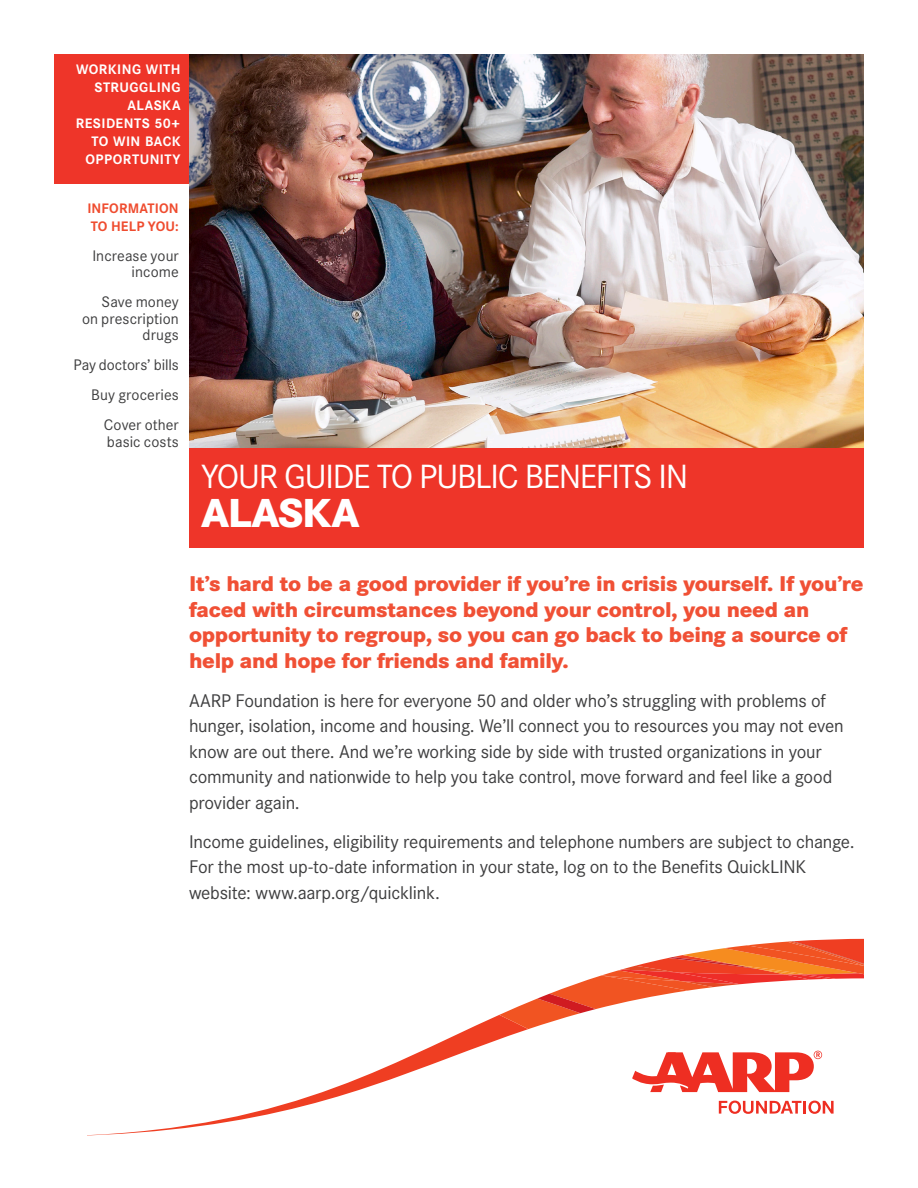
<style>
.page{position:relative;width:918px;height:1188px;background:#fff}
.page>*{position:absolute;margin:0;border:0;box-sizing:border-box;transform-origin:0 0}
.t1{font:800 39.75px "Corporate S";letter-spacing:-.03em;color:#fff}
.t2{font:33px "Corporate S";letter-spacing:-.04em;color:#fff}
.intro_copy_red_bold{font:800 21px/25.5px "Corporate S";letter-spacing:-.01em;color:#f05035}
.body_p1{font:18px/25.5px "Corporate S";letter-spacing:-.015em;color:#3e3e3f}
.t3{font:15px/16.5px "Corporate S";letter-spacing:.005em;color:#3e3e3f;text-align:right}
.t4{font:700 13.5px/18px "Corporate S";letter-spacing:.035em;color:#fff;text-align:right}
.t5{font:700 13.5px/18px "Corporate S";letter-spacing:.015em;color:#ef4c2f}
</style>
<div class="page">
<img style="left:189px;top:55px;width:675px;height:393px">
<div style="left:189px;top:448px;width:675px;height:100px;background:#ee3529"></div>
<div style="left:54px;top:54px;width:135px;height:129px;background:#ee3529"></div>
<svg style="left:87px;top:1015px;width:441px;height:121px"></svg>
<svg style="left:499px;top:939px;width:365px;height:90px"></svg>
<svg style="left:719px;top:1101px;width:115px;height:13px"></svg>
<svg style="left:632px;top:1051px;width:190px;height:41px"></svg>
<p class="t4" style="left:76px;top:61px;width:106px">WORKING WITH<br>STRUGGLING<br>ALASKA<br>RESIDENTS 50+<br>TO WIN BACK<br>OPPORTUNITY</p>
<p class="t5" style="left:87px;top:199px;width:93px">INFORMATION<br>TO HELP YOU:</p>
<p class="t3" style="left:92px;top:247px;width:88px">Increase your income</p>
<p class="t3" style="left:82px;top:294px;width:98px">Save money on prescription drugs</p>
<p class="t3" style="left:73px;top:357px;width:107px">Pay doctors’ bills</p>
<p class="t3" style="left:91px;top:387px;width:89px">Buy groceries</p>
<p class="t3" style="left:104px;top:417px;width:76px;text-align:left">Cover other basic costs</p>
<p class="t2" style="left:201px;top:457px;width:489px">YOUR GUIDE TO PUBLIC BENEFITS IN</p>
<p class="t1" style="left:201px;top:488px;width:160px">ALASKA</p>
<p class="intro_copy_red_bold" style="left:189px;top:572px;width:676px">It’s hard to be a good provider if you’re in crisis yourself. If you’re faced with circumstances beyond your control, you need an opportunity to regroup, so you can go back to being a source of help and hope for friends and family.</p>
<p class="body_p1" style="left:189px;top:688px;width:656px">AARP Foundation is here for everyone 50 and older who’s struggling with problems of hunger, isolation, income and housing. We’ll connect you to resources you may not even know are out there. And we’re working side by side with trusted organizations in your community and nationwide to help you take control, move forward and feel like a good provider again.</p>
<p class="body_p1" style="left:189px;top:829px;width:667px">Income guidelines, eligibility requirements and telephone numbers are subject to change.<br>For the most up-to-date information in your state, log on to the Benefits QuickLINK website: www.aarp.org/quicklink.</p>
</div>
